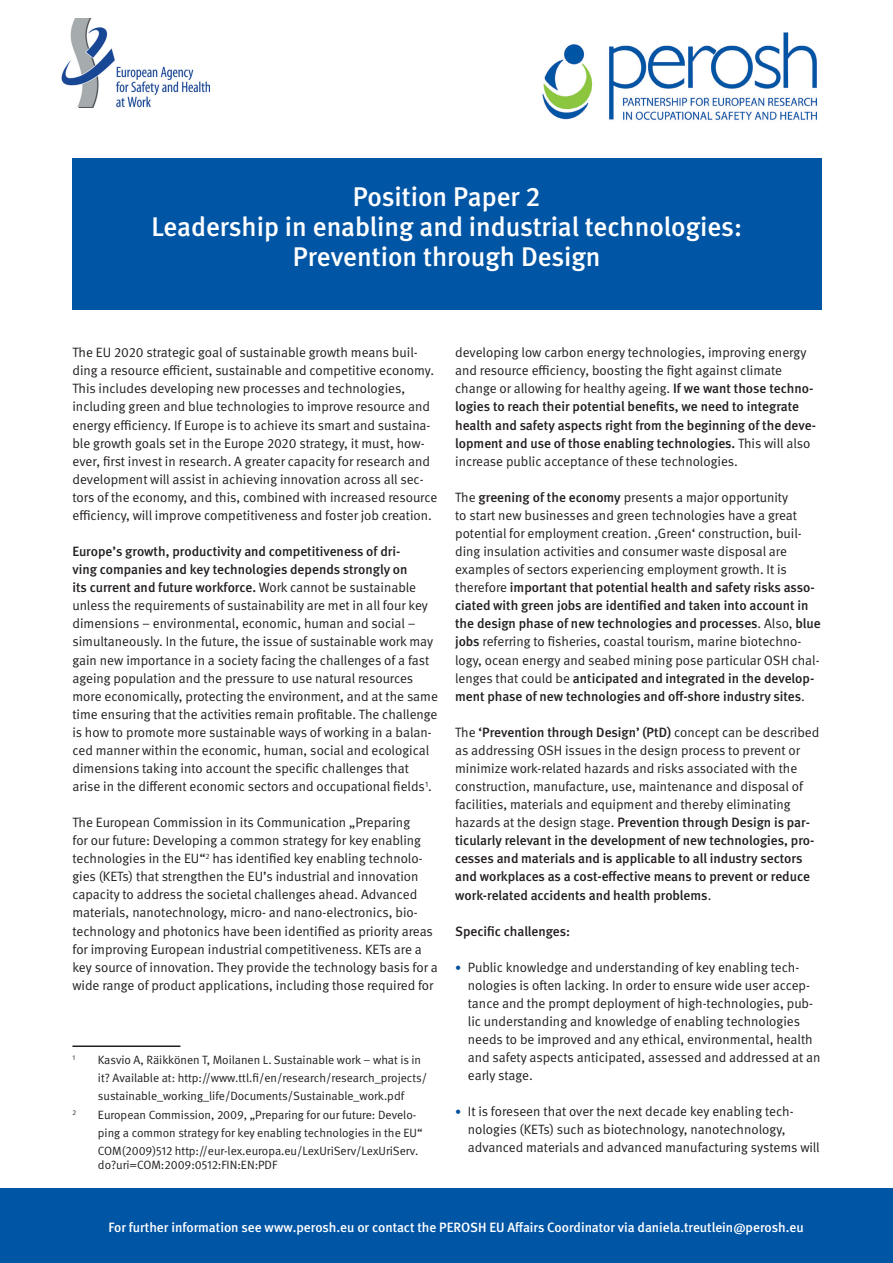
<style>
.page{position:relative;width:893px;height:1263px;background:#fff}
.page>*{position:absolute;margin:0;border:0;box-sizing:border-box;transform-origin:0 0}
.t1{font:500 27px/30px "DGUV Meta";color:#fff;text-align:center}
.t2{font:13.5px/18.1px "DGUV Meta";color:#231f20}
.t3{font:500 13.5px "DGUV Meta";color:#fff}
.t4{font:500 13.5px "DGUV Meta";color:#231f20}
.t5{font:12px/18px "DGUV Meta";color:#231f20}
.t6{font:6.9px "DGUV Meta";color:#231f20}
.s1{font-weight:500}
.s2{font-size:12px;color:#01519b}
</style>
<div class="page">
<div style="left:0;top:1188px;width:893px;height:75px;background:#0155a5"></div>
<hr style="left:72px;top:1045px;width:108px;height:2px;background:#231f20">
<img style="left:542px;top:32px;width:275px;height:88px">
<div style="left:72px;top:158px;width:750px;height:151px;background:#0155a5"></div>
<img style="left:62px;top:18px;width:148px;height:90px">
<h1 class="t1" style="left:151px;top:182px;width:592px">Position Paper 2<br>Leadership in enabling and industrial technologies:<br>Prevention through Design</h1>
<p class="t2" style="left:72px;top:344px;width:366px">The EU 2020 strategic goal of sustainable growth means buil&shy;ding a resource efficient, sustainable and competitive economy.<br>This includes developing new processes and technologies, including green and blue technologies to improve resource and energy efficiency. If Europe is to achieve its smart and sustaina&shy;ble growth goals set in the Europe 2020 strategy, it must, how&shy;ever, first invest in research. A greater capacity for research and development will assist in achieving innovation across all sec&shy;tors of the economy, and this, combined with increased resource efficiency, will improve competitiveness and foster job creation.</p>
<p class="t2" style="left:72px;top:543px;width:367px"><span class="s1">Europe’s growth, productivity and competitiveness of dri-<br>ving companies and key technologies depends strongly on<br>its current and future workforce.</span> Work cannot be sustainable unless the requirements of sustainability are met in all four key dimensions – environmental, economic, human and social – simultaneously. In the future, the issue of sustainable work may gain new importance in a society facing the challenges of a fast ageing population and the pressure to use natural resources more economically, protecting the environment, and at the same time ensuring that the activities remain profitable. The challenge is how to promote more sustainable ways of working in a balan&shy;ced manner within the economic, human, social and ecological dimensions taking into account the specific challenges that arise in the different economic sectors and occupational fields<sup>1</sup>.</p>
<p class="t2" style="left:72px;top:814px;width:367px">The European Commission in its Communication „Preparing<br>for our future: Developing a common strategy for key enabling technologies in the EU“<sup>2</sup> has identified key enabling technolo&shy;gies (KETs) that strengthen the EU’s industrial and innovation capacity to address the societal challenges ahead. Advanced materials, nanotechnology, micro- and nano-electronics, bio&shy;technology and photonics have been identified as priority areas for improving European industrial competitiveness. KETs are a key source of innovation. They provide the technology basis for a wide range of product applications, including those required for</p>
<p class="t6" style="left:72px;top:1054px;width:4px">1</p>
<p class="t5" style="left:98px;top:1051px;width:331px">Kasvio A, Räikkönen T, Moilanen L. Sustainable work – what is in it? Available at: http://www.ttl.fi/en/research/research_projects/ sustainable_working_life/Documents/Sustainable_work.pdf</p>
<p class="t6" style="left:72px;top:1108px;width:5px">2</p>
<p class="t5" style="left:98px;top:1106px;width:326px">European Commission, 2009, „Preparing for our future: Develo&shy;ping a common strategy for key enabling technologies in the EU“<br>COM(2009)512 http://eur-lex.europa.eu/LexUriServ/LexUriServ.</p>
<p class="t5" style="left:98px;top:1156px;width:181px">do?uri=COM:2009:0512:FIN:EN:PDF</p>
<p class="t2" style="left:455px;top:344px;width:362px">developing low carbon energy technologies, improving energy and resource efficiency, boosting the fight against climate change or allowing for healthy ageing. <span class="s1">If we want those techno&shy;logies to reach their potential benefits, we need to integrate health and safety aspects right from the beginning of the deve&shy;lopment and use of those enabling technologies.</span> This will also increase public acceptance of these technologies.</p>
<p class="t2" style="left:455px;top:488px;width:367px">The <span class="s1">greening of the economy</span> presents a major opportunity<br>to start new businesses and green technologies have a great potential for employment creation. ‚Green‘ construction, buil&shy;ding insulation activities and consumer waste disposal are examples of sectors experiencing employment growth. It is therefore <span class="s1">important that potential health and safety risks asso&shy;ciated with green jobs are identified and taken into account in the design phase of new technologies and processes</span>. Also, <span class="s1">blue jobs</span> referring to fisheries, coastal tourism, marine biotechno&shy;logy, ocean energy and seabed mining pose particular OSH chal&shy;lenges that could be <span class="s1">anticipated and integrated in the develop&shy;ment phase of new technologies and off-shore industry sites</span>.</p>
<p class="t2" style="left:455px;top:723px;width:366px">The <span class="s1">‘Prevention through Design’ (PtD)</span> concept can be described as addressing OSH issues in the design process to prevent or minimize work-related hazards and risks associated with the construction, manufacture, use, maintenance and disposal of facilities, materials and equipment and thereby eliminating hazards at the design stage. <span class="s1">Prevention through Design is par&shy;ticularly relevant in the development of new technologies, pro&shy;cesses and materials and is applicable to all industry sectors and workplaces as a cost-effective means to prevent or reduce work-related accidents and health problems</span>.</p>
<p class="t4" style="left:455px;top:923px;width:117px">Specific challenges:</p>
<p class="t2" style="left:468px;top:958px;width:354px;text-indent:-13px"><span class="s2">•</span> Public knowledge and understanding of key enabling tech&shy;nologies is often lacking. In order to ensure wide user accep&shy;tance and the prompt deployment of high-technologies, pub&shy;lic understanding and knowledge of enabling technologies needs to be improved and any ethical, environmental, health and safety aspects anticipated, assessed and addressed at an early stage.</p>
<p class="t2" style="left:468px;top:1103px;width:353px;text-indent:-13px"><span class="s2">•</span> It is foreseen that over the next decade key enabling tech&shy;nologies (KETs) such as biotechnology, nanotechnology, advanced materials and advanced manufacturing systems will</p>
<p class="t3" style="left:108px;top:1219px;width:697px">For further information see www.perosh.eu or contact the PEROSH EU Affairs Coordinator via daniela.treutlein@perosh.eu</p>
</div>
